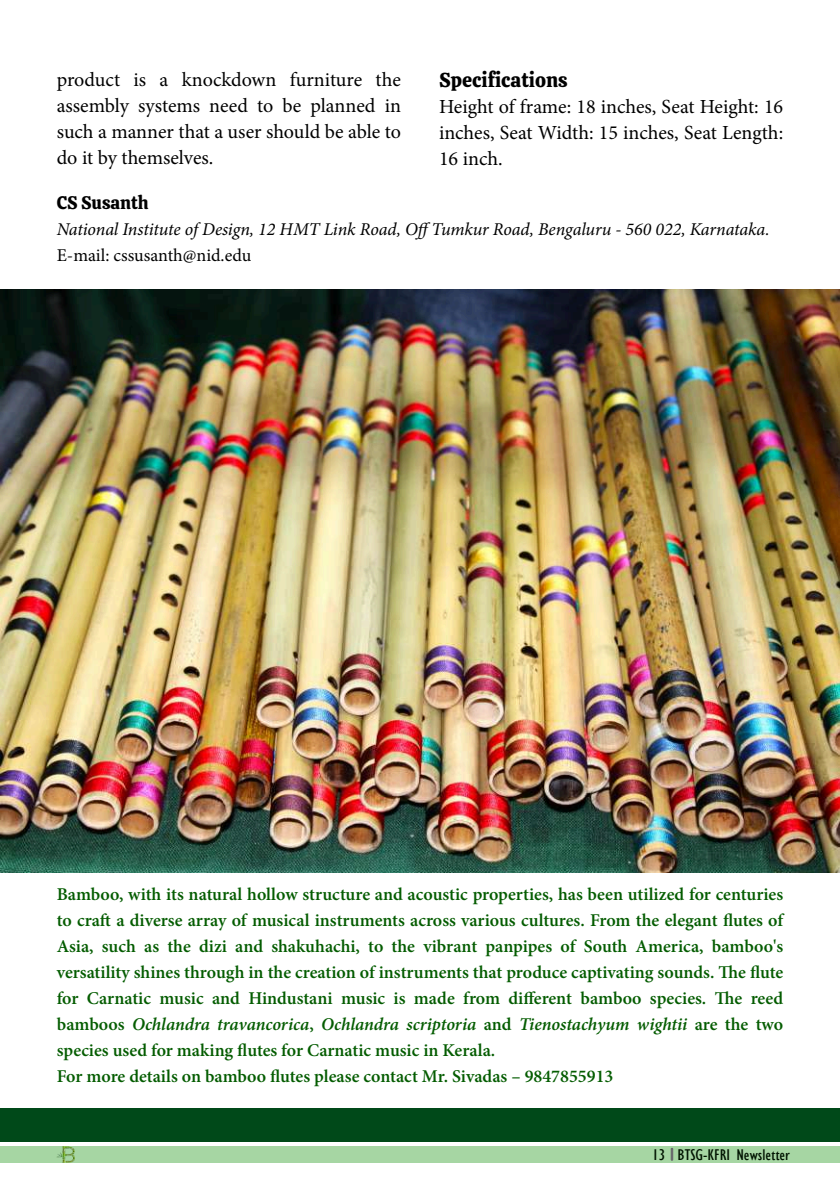
<style>
.page{position:relative;width:840px;height:1191px;background:#fff}
.page>*{position:absolute;margin:0;border:0;box-sizing:border-box;transform-origin:0 0}
.t1{font:20px/26px "Minion Pro";color:#000;text-align:justify}
.t2{font:20px "Calistoga";color:#000}
.t3{font:600 18px/26px "Minion Pro";color:#045c00}
.t4{font:italic 18px "Minion Pro";letter-spacing:-.01em;color:#000}
.t5{font:18px "Minion Pro";letter-spacing:-.005em;color:#000}
.t6{font:18px "Calistoga";color:#000}
.t7{font:condensed 16px "Gill Sans";color:#001300;scale:1.14 1}
.s1{font-style:italic}
</style>
<div class="page">
<div style="left:0;top:1108px;width:839px;height:34px;background:#004919"></div>
<div style="left:0;top:1146px;width:839px;height:17px;background:#a6d6a3"></div>
<svg style="left:670px;top:1148px;width:2px;height:12px"></svg>
<img style="left:57px;top:1146px;width:18px;height:16px">
<img style="left:0;top:290px;width:839px;height:582px">
<p class="t2" style="left:439px;top:67px;width:130px">Specifications</p>
<p class="t1" style="left:439px;top:96px;width:345px">Height of frame: 18 inches, Seat Height: 16 inches, Seat Width: 15 inches, Seat Length:<br>16 inch.</p>
<p class="t1" style="left:57px;top:68px;width:345px">product is a knockdown furniture the assembly systems need to be planned in such a manner that a user should be able to do it by themselves.</p>
<p class="t6" style="left:57px;top:191px;width:93px">CS Susanth</p>
<p class="t4" style="left:57px;top:222px;width:714px">National Institute of Design, 12 HMT Link Road, OffTumkur Road, Bengaluru - 560 022, Karnataka.</p>
<p class="t5" style="left:57px;top:248px;width:196px">E-mail: cssusanth@nid.edu</p>
<p class="t3" style="left:57px;top:883px;width:727px">Bamboo, with its natural hollow structure and acoustic properties, has been utilized for centuries to craft a diverse array of musical instruments across various cultures. From the elegant flutes of Asia, such as the dizi and shakuhachi, to the vibrant panpipes of South America, bamboo's versatility shines through in the creation of instruments that produce captivating sounds. The flute for Carnatic music and Hindustani music is made from different bamboo species. The reed bamboos <span class="s1">Ochlandra travancorica</span>, <span class="s1">Ochlandra scriptoria</span> and <span class="s1">Tienostachyum wightii</span> are the two species used for making flutes for Carnatic music in Kerala.<br>For more details on bamboo flutes please contact Mr. Sivadas – 9847855913</p>
<p class="t7" style="left:651px;top:1148px;width:122px">13 BTSG-KFRI Newsletter</p>
</div>
